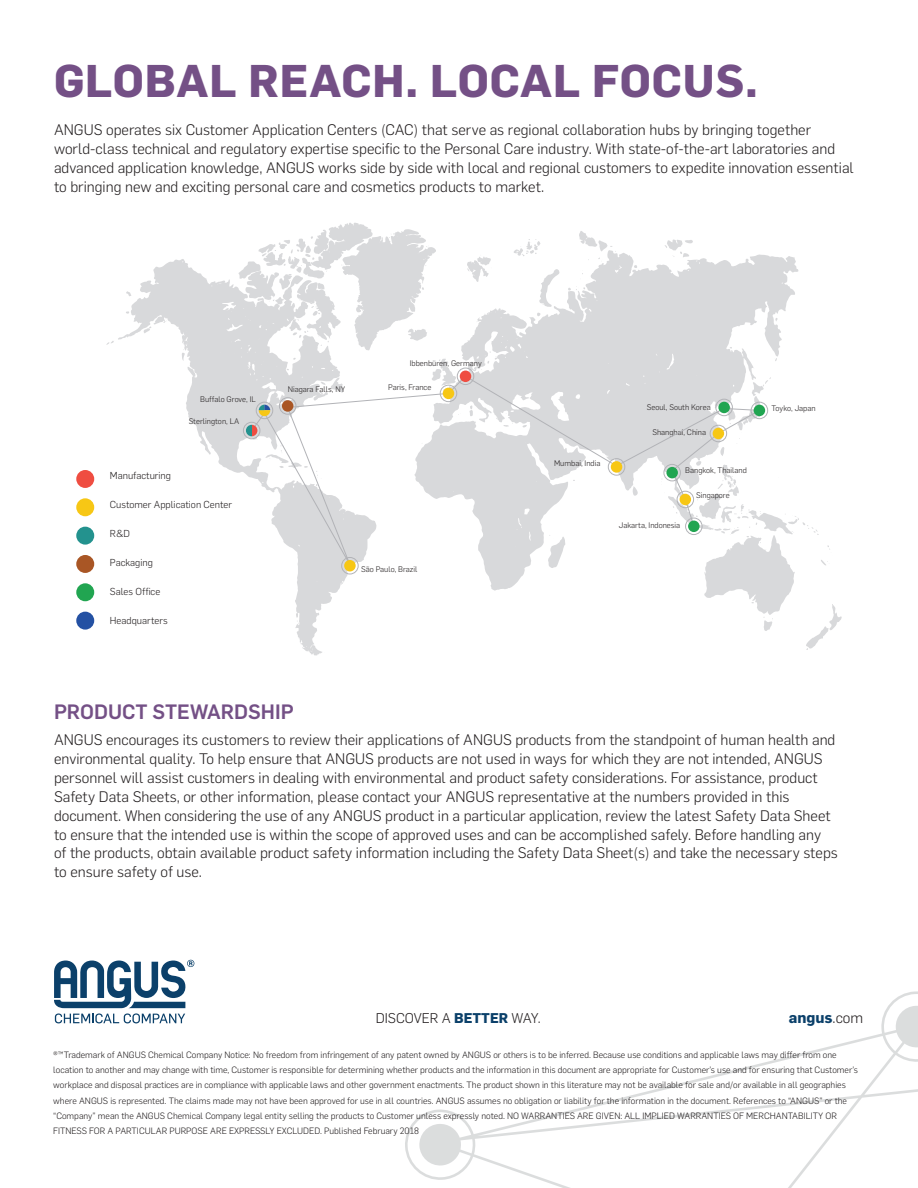
<style>
.page{position:relative;width:918px;height:1188px;background:#fff}
.page>*{position:absolute;margin:0;border:0;box-sizing:border-box;transform-origin:0 0}
.t1{font:700 45px "Flama";letter-spacing:.02em;color:#745086}
.t2{font:500 20.4px "Flama";color:#745086}
.t3{font:300 15px/18.9px "Flama";color:#231f20}
.t4{font:700 15px "Flama";color:#0b406a}
.t5{font:300 13.8px "Flama";color:#231f20}
.t6{font:300 9.9px "Flama";color:#231f20}
.t7{font:300 9px/15.3px "Flama";color:#231f20}
.t8{font:300 7.95px "Flama";color:#231f20}
.s1{font-weight:700;color:#0b406a}
.s2{font-weight:300;color:#231f20}
</style>
<div class="page">
<svg style="left:457px;top:252px;width:341px;height:339px;fill:#d8d9db"></svg>
<svg style="left:118px;top:259px;width:251px;height:396px"></svg>
<svg style="left:126px;top:291px;width:5px;height:5px"></svg>
<svg style="left:144px;top:326px;width:7px;height:7px"></svg>
<svg style="left:579px;top:231px;width:37px;height:21px"></svg>
<svg style="left:665px;top:239px;width:28px;height:18px"></svg>
<svg style="left:432px;top:358px;width:21px;height:17px"></svg>
<svg style="left:537px;top:269px;width:23px;height:47px"></svg>
<svg style="left:486px;top:310px;width:6px;height:4px"></svg>
<svg style="left:513px;top:239px;width:27px;height:17px"></svg>
<svg style="left:661px;top:377px;width:181px;height:273px"></svg>
<svg style="left:467px;top:255px;width:25px;height:27px"></svg>
<svg style="left:598px;top:258px;width:6px;height:4px"></svg>
<svg style="left:182px;top:349px;width:9px;height:15px"></svg>
<svg style="left:634px;top:265px;width:5px;height:6px"></svg>
<svg style="left:238px;top:223px;width:198px;height:127px"></svg>
<svg style="left:568px;top:270px;width:23px;height:21px"></svg>
<svg style="left:308px;top:651px;width:5px;height:4px"></svg>
<svg style="left:481px;top:351px;width:16px;height:19px"></svg>
<div style="left:76px;top:470px;width:18px;height:18px;background:#ef4d41;border-radius:50%"></div>
<div style="left:76px;top:498px;width:18px;height:18px;background:#f7c715;border-radius:50%"></div>
<div style="left:76px;top:527px;width:18px;height:18px;background:#23928e;border-radius:50%"></div>
<div style="left:76px;top:555px;width:18px;height:18px;background:#a95625;border-radius:50%"></div>
<div style="left:76px;top:583px;width:18px;height:18px;background:#21a551;border-radius:50%"></div>
<div style="left:76px;top:612px;width:18px;height:18px;background:#2451a3;border-radius:50%"></div>
<svg style="left:251px;top:375px;width:511px;height:200px"></svg>
<div style="left:256px;top:402px;width:17px;height:17px;border:1px solid #b2b3b7;border-radius:50%"></div>
<div style="left:341px;top:557px;width:17px;height:17px;border:1px solid #b2b3b7;border-radius:50%"></div>
<div style="left:243px;top:422px;width:17px;height:17px;border:1px solid #b2b3b7;border-radius:50%"></div>
<div style="left:457px;top:368px;width:17px;height:17px;border:1px solid #b2b3b7;border-radius:50%"></div>
<div style="left:344px;top:560px;width:12px;height:11px;background:#f7c715;border-radius:50%"></div>
<div style="left:440px;top:385px;width:17px;height:17px;border:1px solid #b2b3b7;border-radius:50%"></div>
<div style="left:279px;top:397px;width:17px;height:17px;border:1px solid #b2b3b7;border-radius:50%"></div>
<div style="left:460px;top:371px;width:11px;height:11px;background:#ef4d41;border-radius:50%"></div>
<div style="left:443px;top:388px;width:11px;height:11px;background:#f7c715;border-radius:50%"></div>
<div style="left:282px;top:400px;width:11px;height:12px;background:#a95625;border-radius:50%"></div>
<div style="left:608px;top:458px;width:17px;height:17px;border:1px solid #b2b3b7;border-radius:50%"></div>
<div style="left:685px;top:518px;width:17px;height:17px;border:1px solid #b2b3b7;border-radius:50%"></div>
<div style="left:611px;top:461px;width:11px;height:12px;background:#f7c715;border-radius:50%"></div>
<div style="left:677px;top:491px;width:17px;height:17px;border:1px solid #b2b3b7;border-radius:50%"></div>
<div style="left:664px;top:464px;width:17px;height:17px;border:1px solid #b2b3b7;border-radius:50%"></div>
<div style="left:666px;top:467px;width:12px;height:11px;background:#21a551;border-radius:50%"></div>
<div style="left:716px;top:399px;width:17px;height:17px;border:1px solid #b2b3b7;border-radius:50%"></div>
<div style="left:680px;top:494px;width:11px;height:11px;background:#f7c715;border-radius:50%"></div>
<div style="left:710px;top:425px;width:17px;height:17px;border:1px solid #b2b3b7;border-radius:50%"></div>
<div style="left:751px;top:402px;width:17px;height:17px;border:1px solid #b2b3b7;border-radius:50%"></div>
<div style="left:688px;top:521px;width:12px;height:11px;background:#21a551;border-radius:50%"></div>
<div style="left:713px;top:428px;width:11px;height:11px;background:#f7c715;border-radius:50%"></div>
<div style="left:718px;top:402px;width:12px;height:11px;background:#21a551;border-radius:50%"></div>
<div style="left:754px;top:405px;width:11px;height:11px;background:#21a551;border-radius:50%"></div>
<svg style="left:405px;top:991px;width:513px;height:197px"></svg>
<svg style="left:246px;top:425px;width:12px;height:15px"></svg>
<svg style="left:259px;top:405px;width:11px;height:11px"></svg>
<svg style="left:54px;top:960px;width:140px;height:63px"></svg>
<h1 class="t1" style="left:54px;top:48px;width:705px">GLOBAL REACH. LOCAL FOCUS.</h1>
<p class="t3" style="left:54px;top:120px;width:801px">ANGUS operates six Customer Application Centers (CAC) that serve as regional collaboration hubs by bringing together world-class technical and regulatory expertise specific to the Personal Care industry. With state-of-the-art laboratories and advanced application knowledge, ANGUS works side by side with local and regional customers to expedite innovation essential to bringing new and exciting personal care and cosmetics products to market.</p>
<p class="t8" style="left:410px;top:358px;width:73px">Ibbenbüren, Germany</p>
<p class="t6" style="left:110px;top:469px;width:63px">Manufacturing</p>
<p class="t8" style="left:200px;top:394px;width:57px">Buffalo Grove, IL</p>
<p class="t8" style="left:189px;top:416px;width:52px">Sterlington, LA</p>
<p class="t6" style="left:110px;top:498px;width:124px">Customer Application Center</p>
<p class="t6" style="left:110px;top:527px;width:21px">R&amp;D</p>
<p class="t6" style="left:110px;top:556px;width:44px">Packaging</p>
<p class="t6" style="left:110px;top:585px;width:52px">Sales Office</p>
<p class="t6" style="left:110px;top:614px;width:59px">Headquarters</p>
<p class="t8" style="left:288px;top:384px;width:59px">Niagara Falls, NY</p>
<p class="t8" style="left:388px;top:381px;width:45px">Paris, France</p>
<p class="t8" style="left:361px;top:564px;width:58px">São Paulo, Brazil</p>
<p class="t8" style="left:554px;top:458px;width:48px">Mumbai, India</p>
<p class="t8" style="left:647px;top:402px;width:66px">Seoul, South Korea</p>
<p class="t8" style="left:772px;top:403px;width:45px">Toyko, Japan</p>
<p class="t8" style="left:652px;top:427px;width:55px">Shanghai, China</p>
<p class="t8" style="left:685px;top:465px;width:63px">Bangkok, Thailand</p>
<p class="t8" style="left:619px;top:520px;width:63px">Jakarta, Indonesia</p>
<p class="t8" style="left:696px;top:489px;width:35px">Singapore</p>
<h2 class="t2" style="left:54px;top:697px;width:241px">PRODUCT STEWARDSHIP</h2>
<p class="t3" style="left:54px;top:729px;width:785px">ANGUS encourages its customers to review their applications of ANGUS products from the standpoint of human health and environmental quality. To help ensure that ANGUS products are not used in ways for which they are not intended, ANGUS personnel will assist customers in dealing with environmental and product safety considerations. For assistance, product Safety Data Sheets, or other information, please contact your ANGUS representative at the numbers provided in this document. When considering the use of any ANGUS product in a particular application, review the latest Safety Data Sheet to ensure that the intended use is within the scope of approved uses and can be accomplished safely. Before handling any<br>of the products, obtain available product safety information including the Safety Data Sheet(s) and take the necessary steps to ensure safety of use.</p>
<p class="t5" style="left:376px;top:1009px;width:166px">DISCOVER A <span class="s1">BETTER</span> WAY.</p>
<p class="t4" style="left:789px;top:1007px;width:76px">angus<span class="s2">.com</span></p>
<p class="t7" style="left:53px;top:1046px;width:806px">®™Trademark of ANGUS Chemical Company Notice: No freedom from infringement of any patent owned by ANGUS or others is to be inferred. Because use conditions and applicable laws may differ from one location to another and may change with time, Customer is responsible for determining whether products and the information in this document are appropriate for Customer’s use and for ensuring that Customer’s workplace and disposal practices are in compliance with applicable laws and other government enactments. The product shown in this literature may not be available for sale and/or available in all geographies where ANGUS is represented. The claims made may not have been approved for use in all countries. ANGUS assumes no obligation or liability for the information in the document. References to “ANGUS” or the “Company” mean the ANGUS Chemical Company legal entity selling the products to Customer unless expressly noted. NO WARRANTIES ARE GIVEN: ALL IMPLIED WARRANTIES OF MERCHANTABILITY OR FITNESS FOR A PARTICULAR PURPOSE ARE EXPRESSLY EXCLUDED. Published February 2018</p>
</div>
